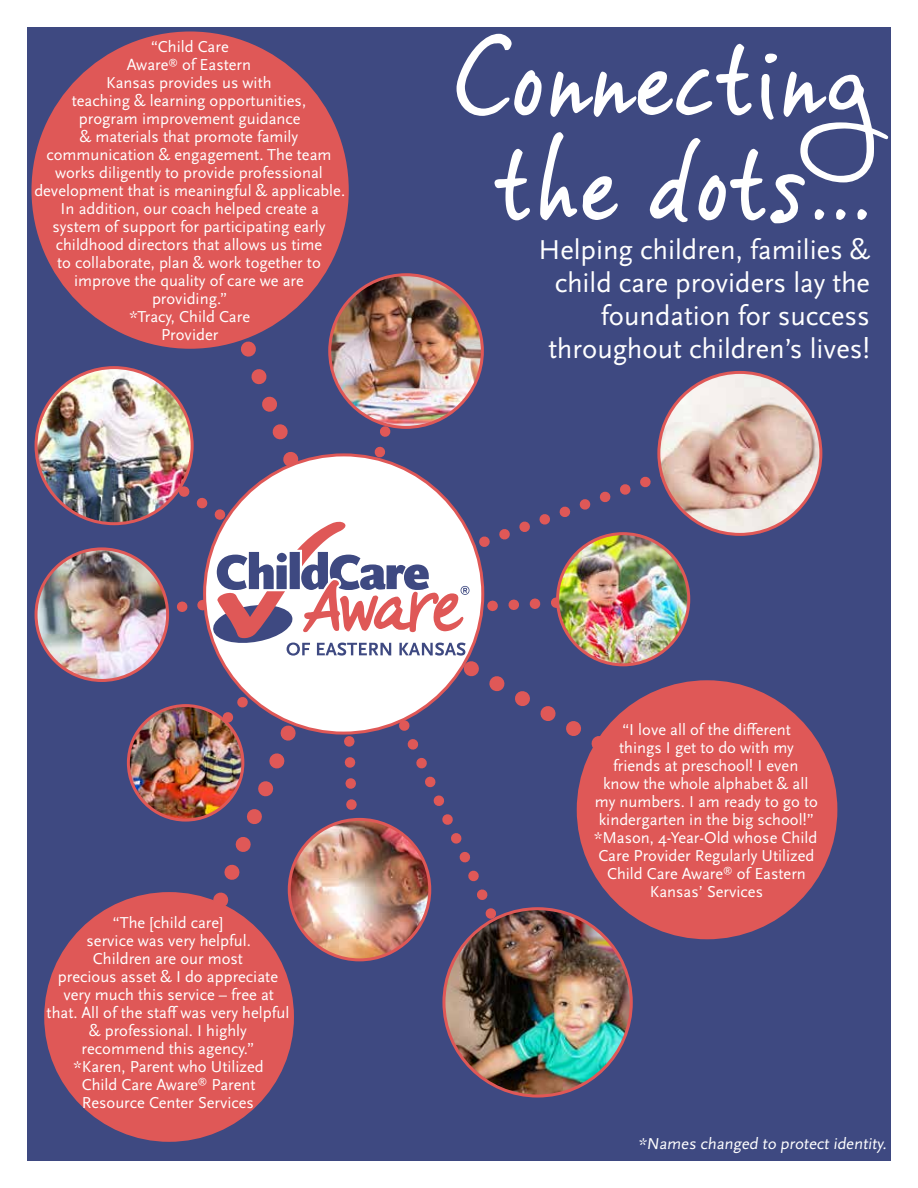
<style>
.page{position:relative;width:918px;height:1188px;background:#fff}
.page>*{position:absolute;margin:0;border:0;box-sizing:border-box;transform-origin:0 0}
.t1{font:109.5px/105px "Vince Hand II";color:#fff;text-align:center}
.t2{font:28.5px/33px "Scala Sans OT";color:#fff;text-align:right}
.t3{font:16.5px/18px "Scala Sans OT";color:#fff;text-align:center}
.s1{font-size:98.55px}
</style>
<div class="page">
<div style="left:27px;top:28px;width:864px;height:1133px;background:#3e4981"></div>
<svg style="left:180px;top:892px;width:157px;height:114px"></svg>
<svg style="left:620px;top:473px;width:110px;height:127px"></svg>
<svg style="left:338px;top:892px;width:190px;height:89px"></svg>
<div style="left:32px;top:32px;width:317px;height:317px;background:#df5857;border-radius:50%"></div>
<div style="left:577px;top:680px;width:260px;height:259px;background:#df5857;border-radius:50%"></div>
<div style="left:44px;top:892px;width:250px;height:250px;background:#df5857;border-radius:50%"></div>
<img style="left:444px;top:909px;width:187px;height:187px;border-radius:94px">
<img style="left:289px;top:819px;width:141px;height:141px;border-radius:70px">
<img style="left:36px;top:368px;width:156px;height:156px;border-radius:78px">
<img style="left:558px;top:534px;width:131px;height:131px;border-radius:66px">
<img style="left:36px;top:549px;width:132px;height:131px;border-radius:66px">
<img style="left:330px;top:275px;width:152px;height:152px;border-radius:76px">
<img style="left:659px;top:372px;width:162px;height:162px;border-radius:81px">
<div style="left:657px;top:371px;width:165px;height:165px;border:3px solid #df5857;border-radius:50%"></div>
<img style="left:109px;top:344px;width:510px;height:548px">
<p class="t3" style="left:34px;top:38px;width:312px">“Child Care<br>Aware<sup>®</sup> of Eastern<br>Kansas provides us with<br>teaching &amp; learning opportunities,<br>program improvement guidance<br>&amp; materials that promote family communication &amp; engagement. The team works diligently to provide professional development that is meaningful &amp; applicable.<br>In addition, our coach helped create a<br>system of support for participating early childhood directors that allows us time<br>to collaborate, plan &amp; work together to improve the quality of care we are<br>providing.”<br>*Tracy, Child Care<br>Provider</p>
<h1 class="t1" style="left:452px;top:22px;width:419px">Connectin<span class="s1">g </span>the dots...</h1>
<h2 class="t2" style="left:538px;top:234px;width:333px">Helping children, families &amp; child care providers lay the foundation for success throughout children’s lives!</h2>
<p class="t3" style="left:47px;top:914px;width:244px">“The [child care]<br>service was very helpful.<br>Children are our most<br>precious asset &amp; I do appreciate very much this service – free at that. All of the staff was very helpful &amp; professional. I highly recommend this agency.”<br>*Karen, Parent who Utilized<br>Child Care Aware<sup>®</sup> Parent<br>Resource Center Services</p>
<p class="t3" style="left:594px;top:721px;width:225px">“I love all of the different<br>things I get to do with my friends at preschool! I even know the whole alphabet &amp; all my numbers. I am ready to go to kindergarten in the big school!” *Mason, 4-Year-Old whose Child<br>Care Provider Regularly Utilized<br>Child Care Aware<sup>®</sup> of Eastern<br>Kansas’ Services</p>
<p class="t3" style="left:638px;top:1135px;width:252px">*Names changed to protect identity.</p>
</div>
